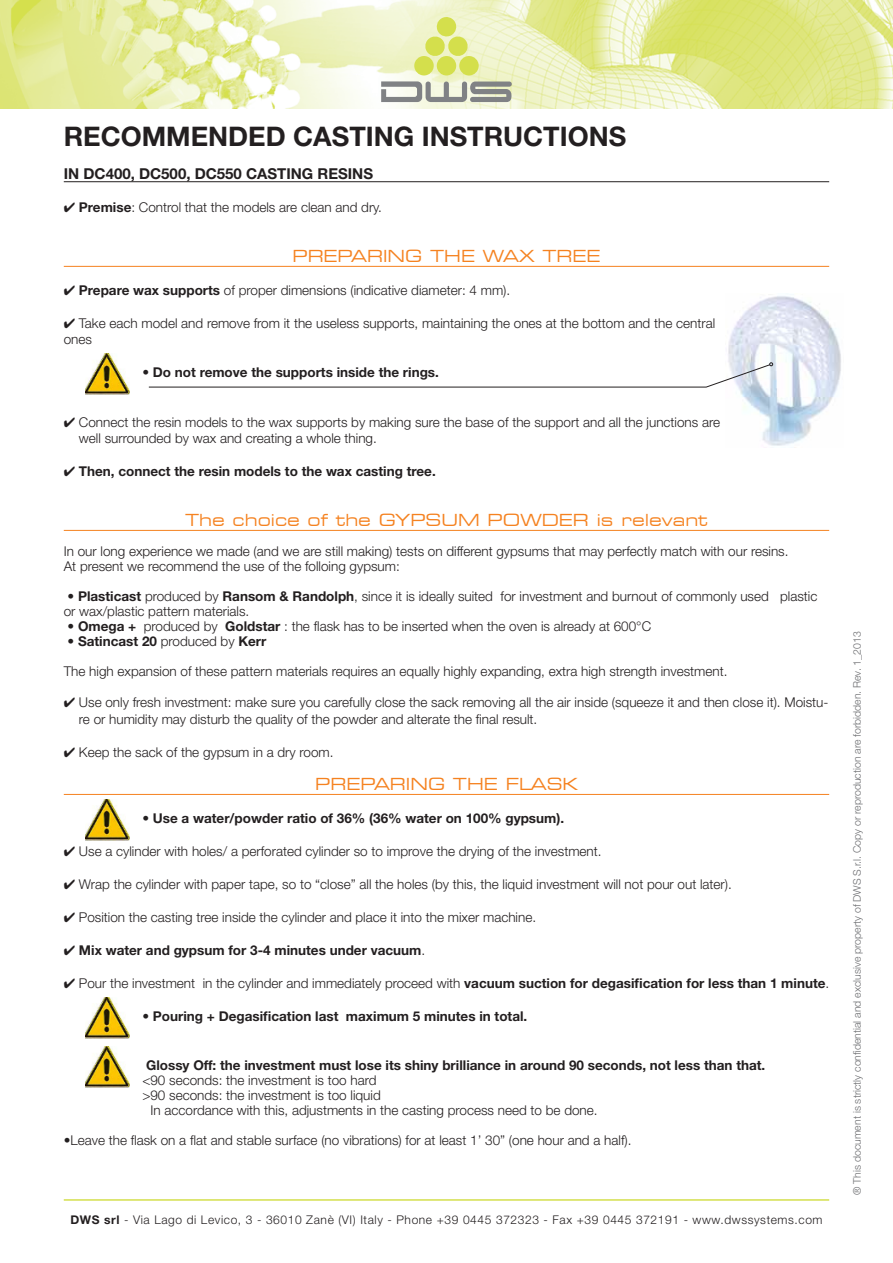
<style>
.page{position:relative;width:893px;height:1263px;background:#fff}
.page>*{position:absolute;margin:0;border:0;box-sizing:border-box;transform-origin:0 0}
.t1{font:700 27px "Helvetica Neue LT Std";color:#231f20}
.t2{font:expanded 16.5px "Square 721 BT";color:#f58220}
.t3{font:700 15px "Helvetica Neue LT Std";color:#231f20}
.t4{font:300 13.5px/16.5px "Helvetica Neue LT Std";color:#231f20}
.t5{font:700 13.5px "Helvetica Neue LT Std";color:#231f20}
.t6{font:300 12px "Helvetica Neue LT Std";letter-spacing:.05em;color:#231f20}
.t7{font:300 10.5px "Helvetica Neue LT Std";color:#6c6d70}
.s1{font-weight:700}
.s2{font-weight:300}
</style>
<div class="page">
<img style="left:0;top:0;width:893px;height:108px">
<hr style="left:64px;top:1199px;width:765px;height:2px;background:#d4df4c">
<svg style="left:381px;top:81px;width:131px;height:21px;background:#b2b4ad"></svg>
<div style="left:437px;top:56px;width:19px;height:19px;background:#d4df4c;border-radius:50%"></div>
<svg style="left:424px;top:16px;width:45px;height:41px;background:#e2e98e"></svg>
<div style="left:414px;top:56px;width:20px;height:19px;background:#d4df4c;border-radius:50%"></div>
<div style="left:459px;top:56px;width:20px;height:19px;background:#d4df4c;border-radius:50%"></div>
<img style="left:728px;top:296px;width:113px;height:150px">
<hr style="left:64px;top:266px;width:765px;height:1px;background:#f58220">
<hr style="left:64px;top:530px;width:765px;height:1px;background:#f58220">
<hr style="left:64px;top:794px;width:765px;height:1px;background:#f58220">
<img style="left:85px;top:353px;width:45px;height:42px">
<img style="left:85px;top:799px;width:45px;height:41px">
<img style="left:85px;top:997px;width:45px;height:41px">
<img style="left:85px;top:1046px;width:45px;height:42px">
<hr style="left:64px;top:181px;width:765px;height:1px;background:#231f20">
<svg style="left:148px;top:362px;width:625px;height:26px"></svg>
<h1 class="t1" style="left:64px;top:120px;width:564px">RECOMMENDED CASTING INSTRUCTIONS</h1>
<p class="t3" style="left:64px;top:165px;width:311px">IN DC400, DC500, DC550 CASTING RESINS</p>
<p class="t4" style="left:64px;top:199px;width:320px">✔ <span class="s1">Premise</span>: Control that the models are clean and dry.</p>
<p class="t2" style="left:292px;top:246px;width:310px">PREPARING THE WAX TREE</p>
<p class="t4" style="left:64px;top:281px;width:448px">✔ <span class="s1">Prepare wax supports</span> of proper dimensions (indicative diameter: 4 mm).</p>
<p class="t4" style="left:64px;top:314px;width:653px">✔ Take each model and remove from it the useless supports, maintaining the ones at the bottom and the central ones</p>
<p class="t5" style="left:142px;top:364px;width:298px">• Do not remove the supports inside the rings.</p>
<p class="t4" style="left:79px;top:413px;width:643px;text-indent:-15px">✔ Connect the resin models to the wax supports by making sure the base of the support and all the junctions are well surrounded by wax and creating a whole thing.</p>
<p class="t5" style="left:64px;top:463px;width:373px">✔ Then, connect the resin models to the wax casting tree.</p>
<p class="t2" style="left:185px;top:510px;width:524px">The choice of the GYPSUM POWDER is relevant</p>
<p class="t4" style="left:64px;top:543px;width:726px;line-height:15px">In our long experience we made (and we are still making) tests on different gypsums that may perfectly match with our resins.<br>At present we recommend the use of the folloing gypsum:</p>
<p class="t4" style="left:64px;top:588px;width:755px;line-height:15px"><span class="s1">• Plasticast</span> produced by <span class="s1">Ransom &amp; Randolph</span>, since it is ideally suited for investment and burnout of commonly used plastic or wax/plastic pattern materials.</p>
<p class="t4" style="left:68px;top:617px;width:585px"><span class="s1">• Omega +</span> produced by <span class="s1">Goldstar</span> : the flask has to be inserted when the oven is already at 600°C</p>
<p class="t5" style="left:68px;top:633px;width:200px">• Satincast 20 <span class="s2">produced by</span> Kerr</p>
<p class="t4" style="left:64px;top:662px;width:665px">The high expansion of these pattern materials requires an equally highly expanding, extra high strength investment.</p>
<p class="t4" style="left:79px;top:694px;width:751px;text-indent:-15px">✔ Use only fresh investment: make sure you carefully close the sack removing all the air inside (squeeze it and then close it). Moistu&shy;re or humidity may disturb the quality of the powder and alterate the final result.</p>
<p class="t4" style="left:64px;top:743px;width:271px">✔ Keep the sack of the gypsum in a dry room.</p>
<p class="t2" style="left:315px;top:774px;width:264px">PREPARING THE FLASK</p>
<p class="t5" style="left:142px;top:810px;width:423px">• Use a water/powder ratio of 36% (36% water on 100% gypsum).</p>
<p class="t4" style="left:64px;top:842px;width:539px">✔ Use a cylinder with holes/ a perforated cylinder so to improve the drying of the investment.</p>
<p class="t4" style="left:64px;top:875px;width:670px">✔ Wrap the cylinder with paper tape, so to “close” all the holes (by this, the liquid investment will not pour out later).</p>
<p class="t4" style="left:64px;top:908px;width:474px">✔ Position the casting tree inside the cylinder and place it into the mixer machine.</p>
<p class="t5" style="left:64px;top:942px;width:363px">✔ Mix water and gypsum for 3-4 minutes under vacuum<span class="s2">.</span></p>
<p class="t4" style="left:64px;top:974px;width:767px">✔ Pour the investment in the cylinder and immediately proceed with <span class="s1">vacuum suction for degasification for less than 1 minute</span>.</p>
<p class="t5" style="left:142px;top:1008px;width:386px">• Pouring + Degasification last maximum 5 minutes in total.</p>
<p class="t5" style="left:146px;top:1057px;width:621px">Glossy Off: the investment must lose its shiny brilliance in around 90 seconds, not less than that.</p>
<p class="t4" style="left:142px;top:1072px;width:236px">&lt;90 seconds: the investment is too hard</p>
<p class="t4" style="left:142px;top:1087px;width:240px">&gt;90 seconds: the investment is too liquid</p>
<p class="t4" style="left:150px;top:1102px;width:449px">In accordance with this, adjustments in the casting process need to be done.</p>
<p class="t4" style="left:64px;top:1132px;width:569px">• Leave the flask on a flat and stable surface (no vibrations) for at least 1’ 30” (one hour and a half).</p>
<p class="t6" style="left:70px;top:1212px;width:754px"><span class="s1">DWS srl</span> - Via Lago di Levico, 3 - 36010 Zanè (VI) Italy - Phone +39 0445 372323 - Fax +39 0445 372191 - www.dwssystems.com</p>
<p class="t7" style="left:851px;top:1195px;width:565px;rotate:-90deg">® This document is strictly confidential and exclusive property of DWS S.r.l. Copy or reproduction are forbidden. Rev. 1_2013</p>
</div>
